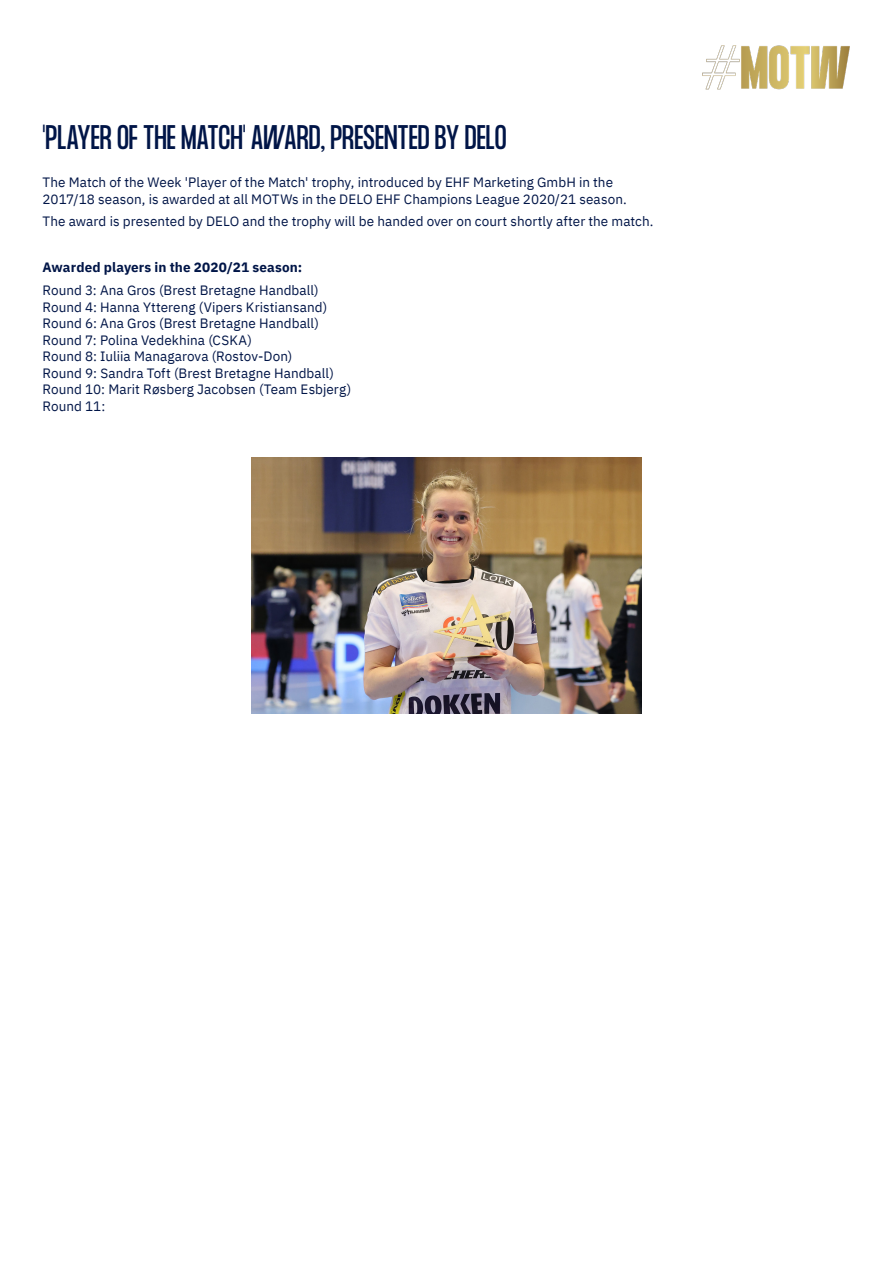
<style>
.page{position:relative;width:893px;height:1263px;background:#fff}
.page>*{position:absolute;margin:0;border:0;box-sizing:border-box;transform-origin:0 0}
.Body_Body{font:30px "Formula Condensed";color:#001547}
.Body_Body-2{font:13.5px/16.5px "IBM Plex Sans";letter-spacing:.005em;color:#001547}
.Body_Body-3{font:700 13.5px "IBM Plex Sans";letter-spacing:.01em;color:#001547}
</style>
<div class="page">
<img style="left:702px;top:45px;width:148px;height:45px">
<img style="left:252px;top:457px;width:389px;height:257px">
<p class="Body_Body" style="left:43px;top:120px;width:466px">'PLAYER OF THE MATCH' AWARD, PRESENTED BY DELO</p>
<p class="Body_Body-2" style="left:43px;top:173px;width:586px">The Match of the Week 'Player of the Match' trophy, introduced by EHF Marketing GmbH in the<br>2017/18 season, is awarded at all MOTWs in the DELO EHF Champions League 2020/21 season.</p>
<p class="Body_Body-2" style="left:43px;top:212px;width:612px">The award is presented by DELO and the trophy will be handed over on court shortly after the match.</p>
<p class="Body_Body-3" style="left:43px;top:257px;width:261px">Awarded players in the 2020/21 season:</p>
<p class="Body_Body-2" style="left:43px;top:281px;width:310px">Round 3: Ana Gros (Brest Bretagne Handball)<br>Round 4: Hanna Yttereng (Vipers Kristiansand)<br>Round 6: Ana Gros (Brest Bretagne Handball)<br>Round 7: Polina Vedekhina (CSKA)<br>Round 8: Iuliia Managarova (Rostov-Don)<br>Round 9: Sandra Toft (Brest Bretagne Handball)<br>Round 10: Marit Røsberg Jacobsen (Team Esbjerg)<br>Round 11:</p>
</div>
